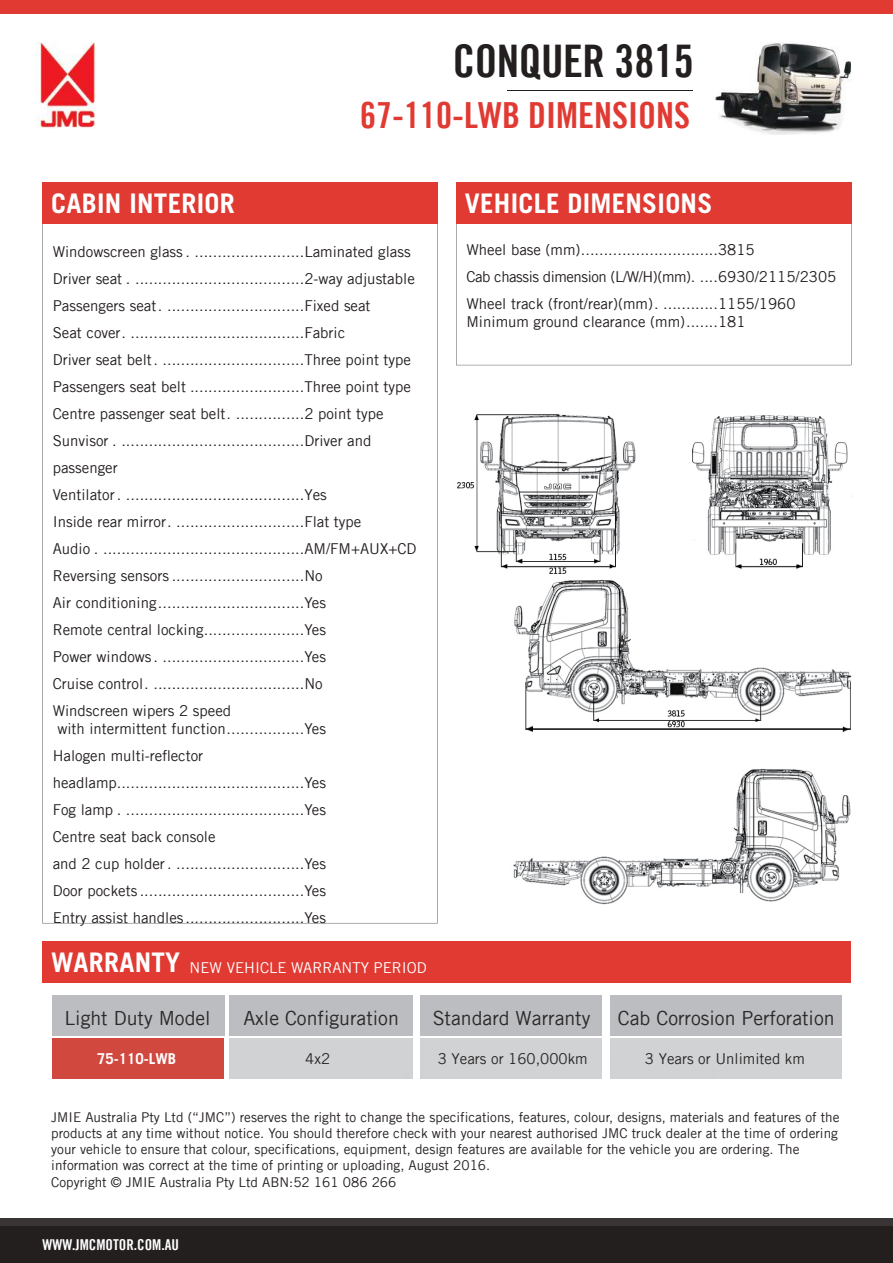
<style>
.page{position:relative;width:893px;height:1263px;background:#fff}
.page>*{position:absolute;margin:0;border:0;box-sizing:border-box;transform-origin:0 0}
.t1{font:45px "Trade Gothic LT Bold Cond Twenty";letter-spacing:-.01em;color:#241f1f}
.t2{font:36px "Trade Gothic LT Bold Cond Twenty";color:#e03a33}
.t3{font:700 27px "Trade Gothic";letter-spacing:.01em;color:#fff}
.t4{font:19.5px "Trade Gothic LT";color:#2a2828}
.t5{font:15px/27px "Trade Gothic LT";color:#241f1f}
.t6{font:15px "Trade Gothic LT";color:#2a2828}
.t7{font:15px "Trade Gothic LT";color:#fff}
.t8{font:15px "Trade Gothic LT Bold Cond Twenty";color:#fff}
.t9{font:700 15px "Trade Gothic";color:#fff}
.t10{font:13.5px/16.2px "Trade Gothic LT";color:#241f1f}
.s1{font-family:"Trade Gothic";font-weight:700;font-size:27px}
</style>
<div class="page">
<div style="left:0;top:1218px;width:893px;height:32px;background:#393535"></div>
<img style="left:35px;top:43px;width:61px;height:85px">
<div style="left:0;top:1226px;width:893px;height:37px;background:#241f1f"></div>
<div style="left:0;top:0;width:893px;height:14px;background:#e03a33"></div>
<img style="left:715px;top:42px;width:137px;height:93px">
<hr style="left:507px;top:90px;width:186px;height:1px;background:#241f1f">
<svg style="left:42px;top:224px;width:396px;height:699px"></svg>
<div style="left:42px;top:182px;width:396px;height:42px;background:#e03a33"></div>
<svg style="left:456px;top:224px;width:395px;height:141px"></svg>
<div style="left:456px;top:182px;width:395px;height:42px;background:#e03a33"></div>
<div style="left:42px;top:941px;width:808px;height:42px;background:#e03a33"></div>
<img style="left:457px;top:414px;width:395px;height:491px">
<div style="left:52px;top:1038px;width:172px;height:40px;background:#d1483f"></div>
<h3 class="t3" style="left:51px;top:187px;width:185px">CABIN INTERIOR</h3>
<h1 class="t1" style="left:453px;top:34px;width:243px">CONQUER 3815</h1>
<h2 class="t2" style="left:360px;top:94px;width:331px">67-110-LWB DIMENSIONS</h2>
<h3 class="t3" style="left:465px;top:187px;width:249px">VEHICLE DIMENSIONS</h3>
<p class="t5" style="left:53px;top:238px;width:365px">Windowscreen glass . ........................Laminated glass Driver seat . .....................................2-way adjustable Passengers seat . ..............................Fixed seat<br>Seat cover . ......................................Fabric<br>Driver seat belt . ...............................Three point type Passengers seat belt .........................Three point type Centre passenger seat belt . ...............2 point type Sunvisor . ........................................Driver and passenger<br>Ventilator . .......................................Yes<br>Inside rear mirror . ............................Flat type<br>Audio . ............................................AM/FM+AUX+CD Reversing sensors .............................No<br>Air conditioning ................................Yes<br>Remote central locking ......................Yes<br>Power windows . ...............................Yes<br>Cruise control . .................................No<br>Windscreen wipers 2 speed</p>
<p class="t5" style="left:53px;top:715px;width:275px;text-indent:5px">with intermittent function .................Yes Halogen multi-reflector headlamp.........................................Yes Fog lamp . .......................................Yes Centre seat back console<br>and 2 cup holder . ............................Yes Door pockets ....................................Yes Entry assist handles ..........................Yes</p>
<p class="t7" style="left:51px;top:958px;width:377px"><span class="s1">WARRANTY</span> NEW VEHICLE WARRANTY PERIOD</p>
<p class="t5" style="left:466px;top:236px;width:371px">Wheel base (mm) ..............................3815<br>Cab chassis dimension (L/W/H)(mm) . ....6930/2115/2305<br>Wheel track (front/rear)(mm) . ............1155/1960</p>
<p class="t5" style="left:466px;top:308px;width:281px">Minimum ground clearance (mm).......181</p>
<h3 class="t4" style="left:64px;top:1006px;width:148px">Light Duty Model</h3>
<h3 class="t4" style="left:243px;top:1006px;width:157px">Axle Configuration</h3>
<p class="t9" style="left:97px;top:1050px;width:81px">75-110-LWB</p>
<p class="t6" style="left:305px;top:1050px;width:26px">4x2</p>
<h3 class="t4" style="left:433px;top:1006px;width:159px">Standard Warranty</h3>
<p class="t6" style="left:438px;top:1050px;width:151px">3 Years or 160,000km</p>
<h3 class="t4" style="left:618px;top:1006px;width:218px">Cab Corrosion Perforation</h3>
<p class="t6" style="left:645px;top:1050px;width:161px">3 Years or Unlimited km</p>
<p class="t10" style="left:51px;top:1109px;width:790px">JMIE Australia Pty Ltd (“JMC”) reserves the right to change the specifications, features, colour, designs, materials and features of the products at any time without notice. You should therefore check with your nearest authorised JMC truck dealer at the time of ordering your vehicle to ensure that colour, specifications, equipment, design features are available for the vehicle you are ordering. The information was correct at the time of printing or uploading, August 2016.<br>Copyright © JMIE Australia Pty Ltd ABN:52 161 086 266</p>
<p class="t8" style="left:43px;top:1236px;width:138px">WWW.JMCMOTOR.COM.AU</p>
</div>
